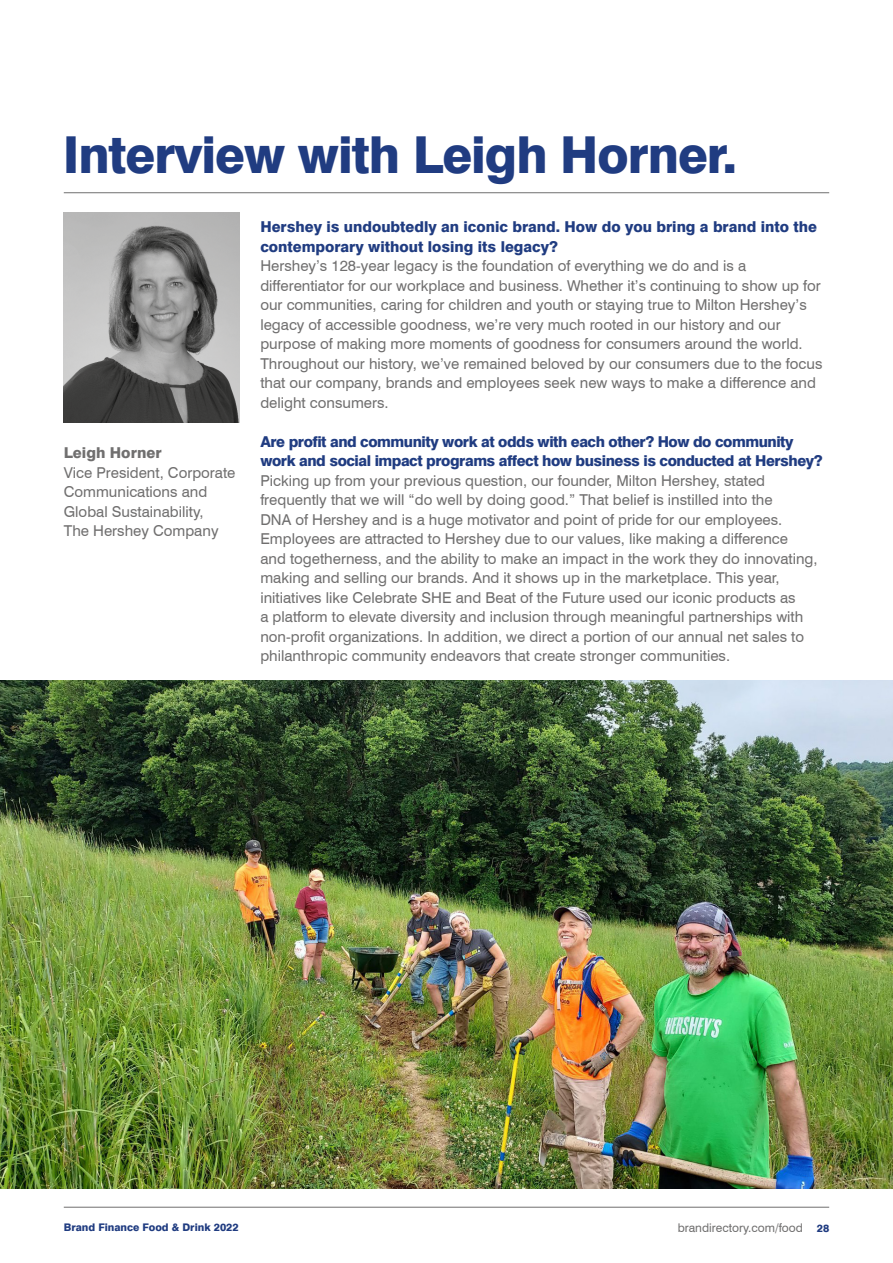
<style>
.page{position:relative;width:893px;height:1263px;background:#fff}
.page>*{position:absolute;margin:0;border:0;box-sizing:border-box;transform-origin:0 0}
.t1{font:800 51px "Swiss 721 BT";letter-spacing:-.02em;color:#203c81}
.t2{font:15px/19.5px "Swiss 721 BT";color:#706f6f}
.t3{font:800 15px/19.5px "Swiss 721 BT";letter-spacing:-.03em;color:#203c81}
.t4{font:800 15px/19.5px "Swiss 721 BT";color:#203c81}
.t5{font:800 15px "Swiss 721 BT";color:#706f6f}
.t6{font:12px "Swiss 721 BT";color:#706f6f}
.t7{font:800 10.5px "Swiss 721 BT";color:#203c81}
.s1{font-weight:800;font-size:10.5px;color:#203c81}
</style>
<div class="page">
<hr style="left:64px;top:1207px;width:765px;height:1px;background:#706f6f">
<hr style="left:64px;top:192px;width:765px;height:1px;background:#706f6f">
<img style="left:64px;top:213px;width:175px;height:209px">
<img style="left:0;top:681px;width:893px;height:507px">
<h1 class="t1" style="left:63px;top:124px;width:676px">Interview with Leigh Horner.</h1>
<p class="t5" style="left:64px;top:444px;width:99px">Leigh Horner</p>
<p class="t2" style="left:64px;top:463px;width:173px">Vice President, Corporate<br>Communications and<br>Global Sustainability,<br>The Hershey Company</p>
<p class="t4" style="left:260px;top:217px;width:558px">Hershey is undoubtedly an iconic brand. How do you bring a brand into the contemporary without losing its legacy?</p>
<p class="t2" style="left:260px;top:256px;width:564px">Hershey’s 128-year legacy is the foundation of everything we do and is a differentiator for our workplace and business. Whether it’s continuing to show up for our communities, caring for children and youth or staying true to Milton Hershey’s legacy of accessible goodness, we’re very much rooted in our history and our purpose of making more moments of goodness for consumers around the world.<br>Throughout our history, we’ve remained beloved by our consumers due to the focus that our company, brands and employees seek new ways to make a difference and delight consumers.</p>
<p class="t3" style="left:260px;top:431px;width:564px">Are profit and community work at odds with each other? How do community work and social impact programs affect how business is conducted at Hershey?</p>
<p class="t2" style="left:260px;top:470px;width:559px">Picking up from your previous question, our founder, Milton Hershey, stated frequently that we will “do well by doing good.” That belief is instilled into the<br>DNA of Hershey and is a huge motivator and point of pride for our employees.<br>Employees are attracted to Hershey due to our values, like making a difference<br>and togetherness, and the ability to make an impact in the work they do innovating, making and selling our brands. And it shows up in the marketplace. This year, initiatives like Celebrate SHE and Beat of the Future used our iconic products as<br>a platform to elevate diversity and inclusion through meaningful partnerships with non-profit organizations. In addition, we direct a portion of our annual net sales to philanthropic community endeavors that create stronger communities.</p>
<p class="t7" style="left:64px;top:1221px;width:176px">Brand Finance Food &amp; Drink 2022</p>
<p class="t6" style="left:678px;top:1220px;width:153px">brandirectory.com/food <span class="s1">28</span></p>
</div>
